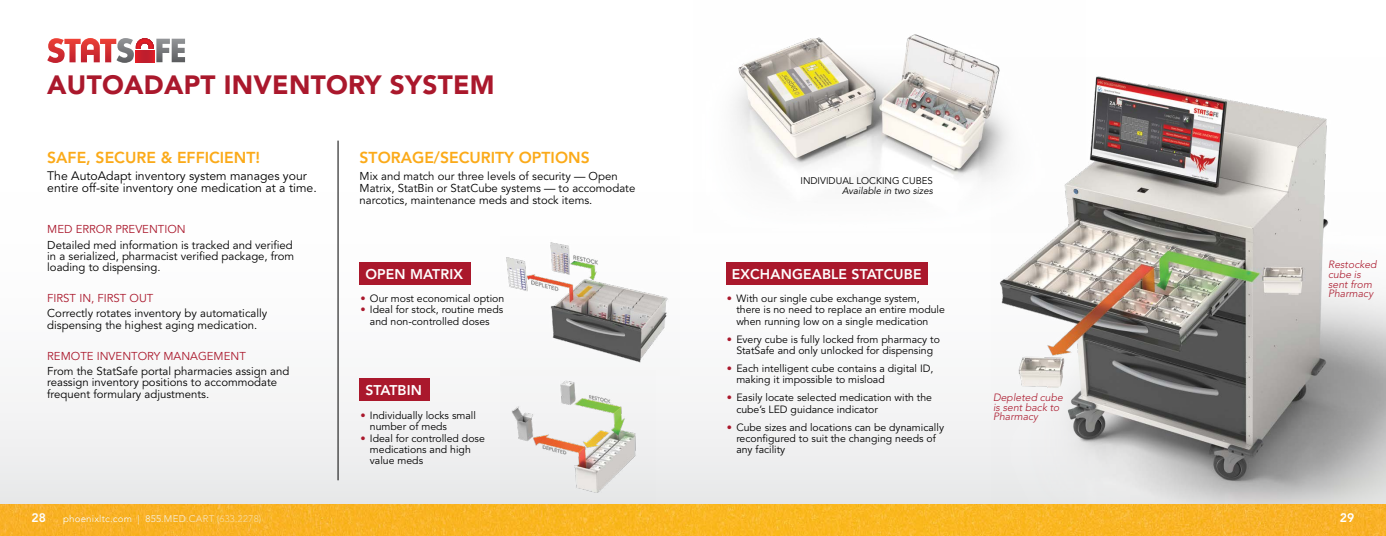
<style>
.page{position:relative;width:1386px;height:536px;background:#fff}
.page>*{position:absolute;margin:0;border:0;box-sizing:border-box;transform-origin:0 0}
.t1{font:900 26.25px "Avenir LT Pro";letter-spacing:.01em;color:#aa182c}
.t2{font:800 15.75px "Avenir LT Pro";color:#fbaa19}
.t3{font:800 14px "Avenir LT Pro";letter-spacing:.01em;color:#fff}
.t4{font:12.25px/12.2px "Avenir LT Pro";color:#000}
.t5{font:800 12.25px "Avenir LT Pro";color:#fff}
.t6{font:11.38px/11.4px "Avenir LT Pro";color:#000}
.t7{font:11.38px "Avenir LT Pro";color:#aa182c}
.t8{font:10.5px/11.4px "Avenir LT Pro";color:#000}
.t9{font:italic 300 10.5px/9.6px "Avenir LT Pro";color:#aa182c}
.t10{font:300 9.62px "Avenir LT Pro";letter-spacing:.025em;color:#fff}
.t11{font:9.62px "Avenir LT Pro";color:#000}
.t12{font:italic 9.62px "Avenir LT Pro";color:#000}
.s1{color:#aa182c}
</style>
<div class="page">
<div style="left:0;top:0;width:1386px;height:536px;background:linear-gradient(to bottom,#fff,#eeeeef)"></div>
<img style="left:693px;top:0;width:393px;height:232px">
<img style="left:501px;top:375px;width:155px;height:129px">
<img style="left:501px;top:236px;width:179px;height:139px">
<img style="left:992px;top:58px;width:394px;height:446px">
<div style="left:360px;top:262px;width:111px;height:22px;background:#aa182c"></div>
<div style="left:726px;top:262px;width:201px;height:22px;background:#aa182c"></div>
<div style="left:360px;top:378px;width:70px;height:22px;background:#aa182c"></div>
<svg style="left:47px;top:38px;width:138px;height:25px"></svg>
<svg style="left:135px;top:50px;width:19px;height:12px"></svg>
<hr style="left:338px;top:140px;width:1px;height:340px;background:#000">
<img style="left:0;top:504px;width:1386px;height:32px">
<div style="left:32px;top:512px;width:13px;height:9px;background:#f7b127"></div>
<div style="left:32px;top:513px;width:13px;height:8px;background:#000;opacity:.1"></div>
<div style="left:1341px;top:512px;width:13px;height:9px;background:#fff;opacity:.75"></div>
<div style="left:1341px;top:513px;width:13px;height:8px;background:#000;opacity:.1"></div>
<div style="left:64px;top:514px;width:197px;height:10px;background:#fff;opacity:.75"></div>
<div style="left:64px;top:514px;width:197px;height:9px;background:#000;opacity:.15"></div>
<h1 class="t1" style="left:47px;top:69px;width:449px">AUTOADAPT INVENTORY SYSTEM</h1>
<h2 class="t2" style="left:47px;top:148px;width:214px">SAFE, SECURE &amp; EFFICIENT!</h2>
<p class="t4" style="left:47px;top:169px;width:271px">The AutoAdapt inventory system manages your entire off-site inventory one medication at a time.</p>
<p class="t7" style="left:47px;top:222px;width:140px">MED ERROR PREVENTION</p>
<p class="t6" style="left:47px;top:239px;width:249px">Detailed med information is tracked and verified in a serialized, pharmacist verified package, from loading to dispensing.</p>
<p class="t7" style="left:47px;top:291px;width:108px">FIRST IN, FIRST OUT</p>
<p class="t6" style="left:47px;top:308px;width:222px">Correctly rotates inventory by automatically dispensing the highest aging medication.</p>
<p class="t7" style="left:47px;top:348px;width:200px">REMOTE INVENTORY MANAGEMENT</p>
<p class="t6" style="left:47px;top:365px;width:244px">From the StatSafe portal pharmacies assign and reassign inventory positions to accommodate frequent formulary adjustments.</p>
<h2 class="t2" style="left:360px;top:148px;width:232px">STORAGE/SECURITY OPTIONS</h2>
<p class="t6" style="left:360px;top:170px;width:277px;line-height:12.2px">Mix and match our three levels of security — Open<br>Matrix, StatBin or StatCube systems — to accomodate narcotics, maintenance meds and stock items.</p>
<p class="t11" style="left:800px;top:174px;width:134px">INDIVIDUAL LOCKING CUBES</p>
<p class="t12" style="left:842px;top:185px;width:92px">Available in two sizes</p>
<h3 class="t3" style="left:365px;top:265px;width:99px">OPEN MATRIX</h3>
<h3 class="t3" style="left:732px;top:265px;width:191px">EXCHANGEABLE STATCUBE</h3>
<p class="t8" style="left:360px;top:293px;width:145px"><span class="s1">•</span> Our most economical option</p>
<p class="t8" style="left:360px;top:304px;width:144px;text-align:center"><span class="s1">•</span> Ideal for stock, routine meds and non-controlled doses</p>
<p class="t8" style="left:736px;top:293px;width:210px;text-indent:-9px"><span class="s1">•</span> With our single cube exchange system, there is no need to replace an entire module when running low on a single medication</p>
<p class="t8" style="left:727px;top:333px;width:215px;text-align:center"><span class="s1">•</span> Every cube is fully locked from pharmacy to<br>StatSafe and only unlocked for dispensing</p>
<p class="t8" style="left:736px;top:363px;width:199px;text-indent:-9px"><span class="s1">•</span> Each intelligent cube contains a digital ID, making it impossible to misload</p>
<p class="t8" style="left:736px;top:392px;width:197px;text-indent:-9px"><span class="s1">•</span> Easily locate selected medication with the cube’s LED guidance indicator</p>
<p class="t8" style="left:736px;top:421px;width:209px;text-indent:-9px"><span class="s1">•</span> Cube sizes and locations can be dynamically reconfigured to suit the changing needs of any facility</p>
<h3 class="t3" style="left:365px;top:381px;width:58px">STATBIN</h3>
<p class="t8" style="left:370px;top:409px;width:108px;text-indent:-9px"><span class="s1">•</span> Individually locks small number of meds</p>
<p class="t8" style="left:370px;top:432px;width:116px;text-indent:-9px"><span class="s1">•</span> Ideal for controlled dose medications and high value meds</p>
<p class="t9" style="left:993px;top:392px;width:72px">Depleted cube is sent back to<br>Pharmacy</p>
<p class="t9" style="left:1328px;top:260px;width:50px">Restocked cube is sent from<br>Pharmacy</p>
<p class="t5" style="left:32px;top:510px;width:16px">28</p>
<p class="t10" style="left:63px;top:512px;width:200px">phoenixltc.com | 855.MED.CART (633.2278)</p>
<p class="t5" style="left:1340px;top:510px;width:16px">29</p>
</div>
